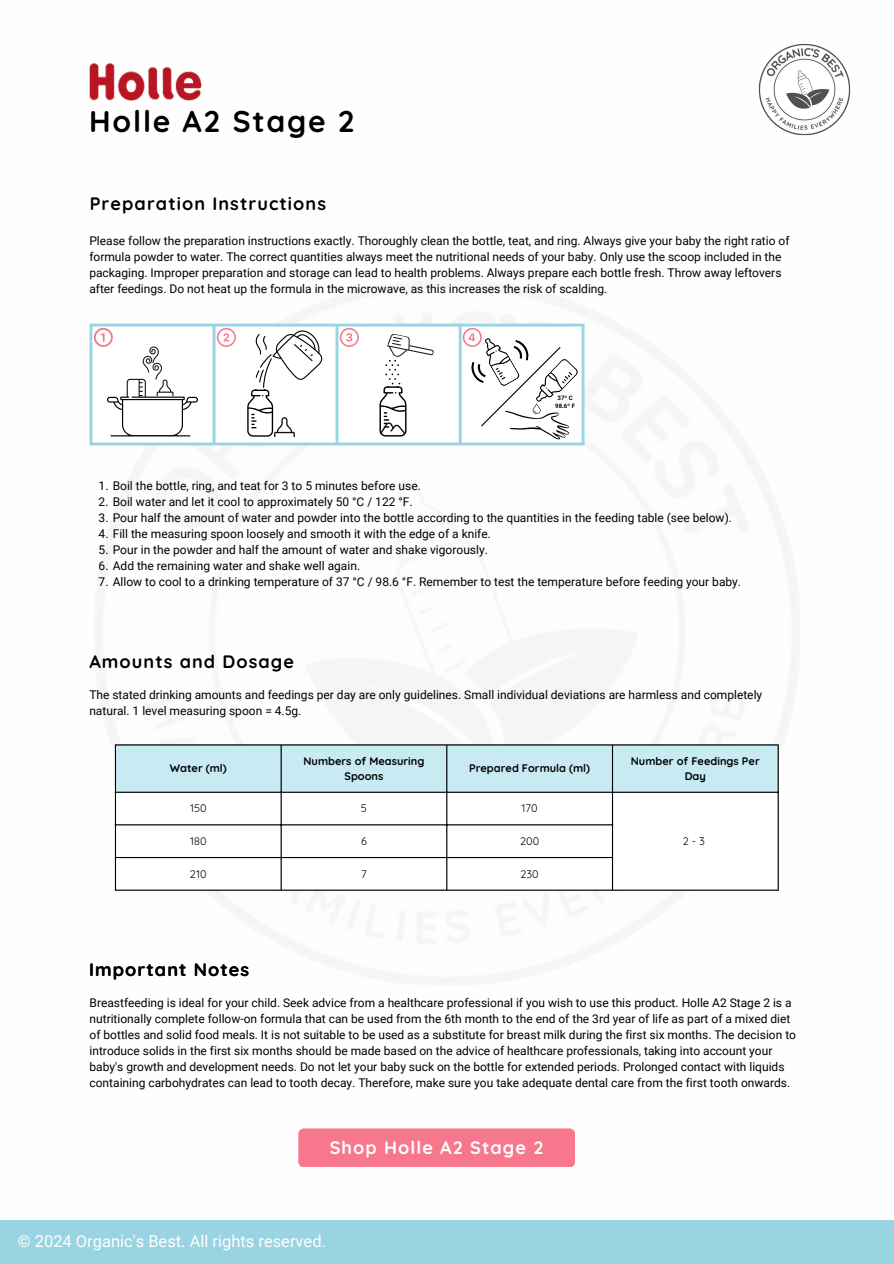
<style>
.page{position:relative;width:894px;height:1264px;background:#fff}
.page>*{position:absolute;margin:0;border:0;box-sizing:border-box;transform-origin:0 0}
.t1{font:700 30px "Quicksand";letter-spacing:.06em;color:#000}
.t2{font:700 18px "Quicksand";letter-spacing:.06em;color:#000}
.t3{font:700 18px "Quicksand";letter-spacing:.06em;color:#fff}
.t4{font:16.5px "Roboto";color:#fefefe}
.t5{font:12px/16px "Roboto";color:#000}
.t6{font:700 10.95px/14.5px "Quicksand";color:#000;text-align:center}
.t7{font:10.95px "Quicksand";color:#000}
.t8{font:700 6.15px "Roboto";color:#000}
</style>
<div class="page">
<div style="left:0;top:1219px;width:893px;height:44px;background:#99d4e2"></div>
<img style="left:758px;top:43px;width:92px;height:93px">
<div style="left:298px;top:1128px;width:277px;height:39px;background:#f7788d"></div>
<div style="left:116px;top:745px;width:661px;height:46px;background:#c7eaf3"></div>
<svg style="left:116px;top:792px;width:661px;height:97px"></svg>
<hr style="left:115px;top:745px;width:1px;height:144px;background:#000">
<hr style="left:280px;top:745px;width:1px;height:144px;background:#000">
<hr style="left:446px;top:745px;width:1px;height:144px;background:#000">
<hr style="left:611px;top:745px;width:2px;height:144px;background:#000">
<hr style="left:777px;top:745px;width:1px;height:144px;background:#000">
<hr style="left:115px;top:744px;width:663px;height:1px;background:#000">
<hr style="left:115px;top:791px;width:663px;height:1px;background:#000">
<hr style="left:115px;top:824px;width:498px;height:1px;background:#000">
<hr style="left:115px;top:857px;width:498px;height:1px;background:#000">
<hr style="left:115px;top:889px;width:663px;height:1px;background:#000">
<img style="left:89px;top:63px;width:113px;height:38px">
<svg style="left:92px;top:326px;width:489px;height:116px"></svg>
<hr style="left:89px;top:326px;width:3px;height:116px;background:#99d4e2">
<hr style="left:212px;top:326px;width:3px;height:116px;background:#99d4e2">
<hr style="left:335px;top:326px;width:3px;height:116px;background:#99d4e2">
<hr style="left:458px;top:326px;width:3px;height:116px;background:#99d4e2">
<hr style="left:581px;top:326px;width:3px;height:116px;background:#99d4e2">
<hr style="left:89px;top:323px;width:495px;height:3px;background:#99d4e2">
<hr style="left:89px;top:442px;width:495px;height:3px;background:#99d4e2">
<svg style="left:94px;top:328px;width:104px;height:108px"></svg>
<svg style="left:217px;top:328px;width:19px;height:19px"></svg>
<svg style="left:340px;top:328px;width:19px;height:19px"></svg>
<svg style="left:462px;top:328px;width:117px;height:118px"></svg>
<svg style="left:247px;top:330px;width:75px;height:106px"></svg>
<svg style="left:379px;top:333px;width:57px;height:103px"></svg>
<p class="t1" style="left:89px;top:102px;width:267px">Holle A2 Stage 2</p>
<p class="t2" style="left:90px;top:192px;width:238px">Preparation Instructions</p>
<p class="t5" style="left:89px;top:233px;width:701px">Please follow the preparation instructions exactly. Thoroughly clean the bottle, teat, and ring. Always give your baby the right ratio of formula powder to water. The correct quantities always meet the nutritional needs of your baby. Only use the scoop included in the packaging. Improper preparation and storage can lead to health problems. Always prepare each bottle fresh. Throw away leftovers after feedings. Do not heat up the formula in the microwave, as this increases the risk of scalding.</p>
<p class="t8" style="left:557px;top:394px;width:17px">37º C</p>
<p class="t8" style="left:555px;top:402px;width:21px">98.6º F</p>
<p class="t5" style="left:99px;top:478px;width:324px">1. Boil the bottle, ring, and teat for 3 to 5 minutes before use.</p>
<p class="t5" style="left:99px;top:494px;width:315px">2. Boil water and let it cool to approximately 50 °C / 122 °F.</p>
<p class="t5" style="left:99px;top:510px;width:634px">3. Pour half the amount of water and powder into the bottle according to the quantities in the feeding table (see below).</p>
<p class="t5" style="left:99px;top:526px;width:394px">4. Fill the measuring spoon loosely and smooth it with the edge of a knife.</p>
<p class="t5" style="left:99px;top:542px;width:390px">5. Pour in the powder and half the amount of water and shake vigorously.</p>
<p class="t5" style="left:99px;top:558px;width:263px">6. Add the remaining water and shake well again.</p>
<p class="t5" style="left:99px;top:574px;width:643px">7. Allow to cool to a drinking temperature of 37 °C / 98.6 °F. Remember to test the temperature before feeding your baby.</p>
<p class="t2" style="left:89px;top:650px;width:206px">Amounts and Dosage</p>
<p class="t5" style="left:89px;top:687px;width:674px">The stated drinking amounts and feedings per day are only guidelines. Small individual deviations are harmless and completely natural. 1 level measuring spoon = 4.5g.</p>
<p class="t6" style="left:170px;top:761px;width:58px">Water (ml)</p>
<h2 class="t6" style="left:303px;top:753px;width:122px">Numbers of Measuring<br>Spoons</h2>
<h4 class="t6" style="left:469px;top:761px;width:122px">Prepared Formula (ml)</h4>
<p class="t6" style="left:630px;top:753px;width:130px">Number of Feedings Per<br>Day</p>
<p class="t7" style="left:190px;top:801px;width:18px">150</p>
<p class="t7" style="left:361px;top:801px;width:7px">5</p>
<p class="t7" style="left:521px;top:801px;width:18px">170</p>
<p class="t7" style="left:190px;top:834px;width:18px">180</p>
<p class="t7" style="left:361px;top:834px;width:7px">6</p>
<p class="t7" style="left:520px;top:834px;width:21px">200</p>
<p class="t7" style="left:682px;top:834px;width:24px">2-3</p>
<p class="t7" style="left:190px;top:866px;width:18px">210</p>
<p class="t7" style="left:361px;top:866px;width:7px">7</p>
<p class="t7" style="left:520px;top:866px;width:20px">230</p>
<p class="t2" style="left:89px;top:958px;width:161px">Important Notes</p>
<p class="t5" style="left:89px;top:994px;width:708px">Breastfeeding is ideal for your child. Seek advice from a healthcare professional if you wish to use this product. Holle A2 Stage 2 is a nutritionally complete follow-on formula that can be used from the 6th month to the end of the 3rd year of life as part of a mixed diet of bottles and solid food meals. It is not suitable to be used as a substitute for breast milk during the first six months. The decision to introduce solids in the first six months should be made based on the advice of healthcare professionals, taking into account your baby's growth and development needs. Do not let your baby suck on the bottle for extended periods. Prolonged contact with liquids containing carbohydrates can lead to tooth decay. Therefore, make sure you take adequate dental care from the first tooth onwards.</p>
<h1 class="t3" style="left:330px;top:1136px;width:215px">Shop Holle A2 Stage 2</h1>
<p class="t4" style="left:18px;top:1231px;width:310px">© 2024 Organic's Best. All rights reserved.</p>
</div>
